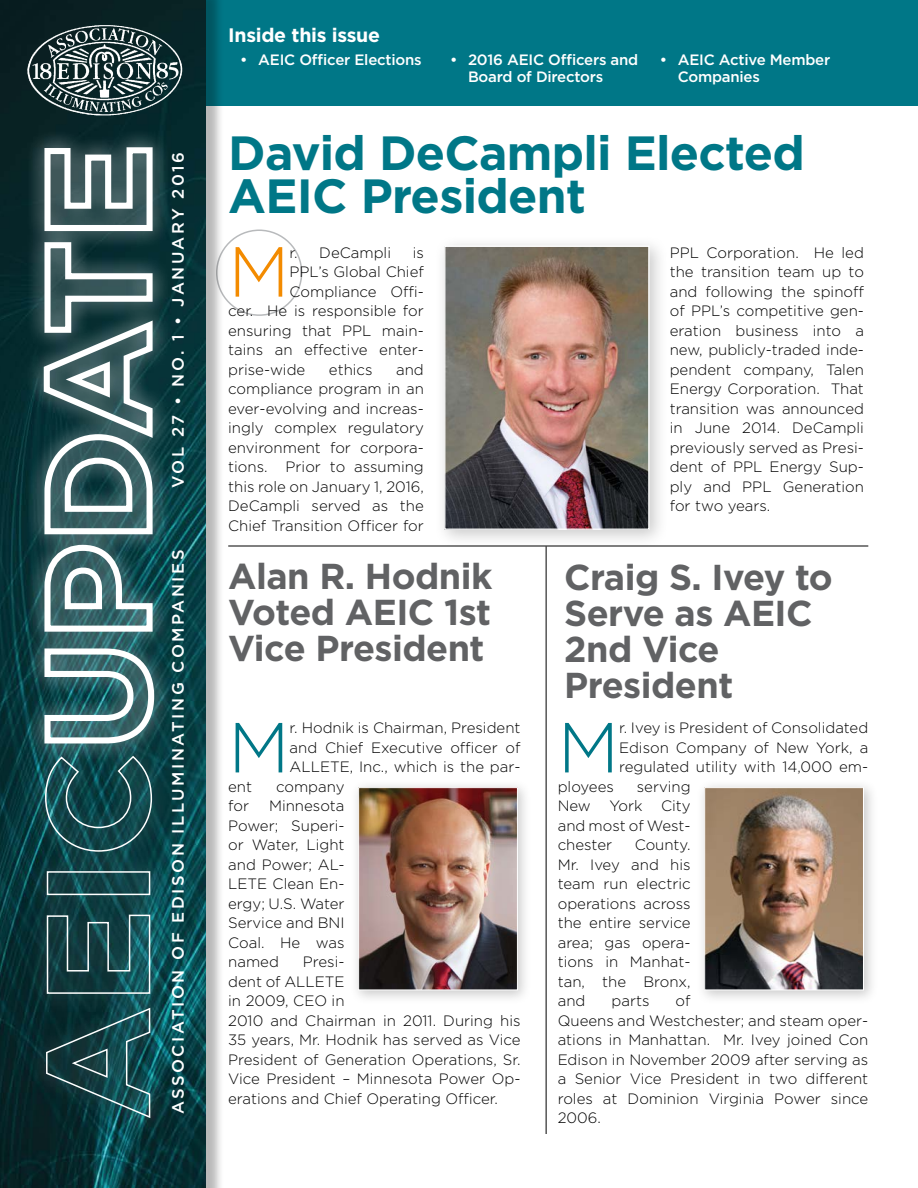
<style>
.page{position:relative;width:918px;height:1188px;background:#fff}
.page>*{position:absolute;margin:0;border:0;box-sizing:border-box;transform-origin:0 0}
.t1{font:300 70.65px "Gotham";color:#007787}
.t2{font:300 70.65px "Gotham";color:#f38b00}
.t3{font:700 48px/43.5px "Gotham";letter-spacing:-.015em;color:#007787}
.t4{font:700 36px/36px "Gotham";letter-spacing:-.015em;color:#616264;text-align:justify}
.t5{font:700 19.5px "Gotham";letter-spacing:-.015em;color:#fff}
.t6{font:500 16.5px "Gotham";letter-spacing:.15em;color:#fff}
.t7{font:300 15px/19.5px "Gotham";color:#000;text-align:justify}
.t8{font:500 15px/16.5px "Gotham";letter-spacing:-.015em;color:#fff}
</style>
<div class="page">
<div style="left:197px;top:0;width:721px;height:106px;background:#007787"></div>
<div style="left:216px;top:229px;width:86px;height:87px;border:2px solid #b8babc;border-radius:50%"></div>
<div style="left:0;top:0;width:225px;height:1188px;background:#000;opacity:.28"></div>
<img style="left:0;top:0;width:206px;height:1188px">
<img style="left:19px;top:15px;width:172px;height:109px">
<div style="left:25px;top:129px;width:148px;height:1006px;background:#fff;opacity:.75"></div>
<svg style="left:45px;top:1007px;width:107px;height:112px;background:#1d4a4e"></svg>
<svg style="left:46px;top:914px;width:105px;height:81px;background:#2a565a"></svg>
<div style="left:47px;top:871px;width:103px;height:24px;border:2px solid #fff"></div>
<svg style="left:44px;top:755px;width:109px;height:97px;background:#1f5358"></svg>
<svg style="left:41px;top:645px;width:116px;height:102px"></svg>
<svg style="left:41px;top:144px;width:117px;height:491px"></svg>
<div style="left:433px;top:235px;width:235px;height:314px;background:#000;opacity:.21"></div>
<img style="left:446px;top:248px;width:202px;height:280px">
<div style="left:444px;top:246px;width:206px;height:284px;border:1px solid #fff"></div>
<hr style="left:228px;top:546px;width:640px;height:1px;background:#000">
<hr style="left:546px;top:546px;width:1px;height:588px;background:#000">
<div style="left:696px;top:779px;width:182px;height:226px;background:#000;opacity:.21"></div>
<img style="left:706px;top:789px;width:156px;height:199px">
<div style="left:704px;top:787px;width:160px;height:203px;border:1px solid #fff"></div>
<div style="left:350px;top:779px;width:182px;height:226px;background:#000;opacity:.21"></div>
<img style="left:360px;top:789px;width:156px;height:199px">
<div style="left:358px;top:787px;width:160px;height:203px;border:1px solid #fff"></div>
<p class="t6" style="left:167px;top:488px;width:338px;rotate:-90deg">VOL 27 • NO. 1 • JANUARY 2016</p>
<p class="t6" style="left:167px;top:1114px;width:566px;rotate:-90deg">ASSOCIATION OF EDISON ILLUMINATING COMPANIES</p>
<h3 class="t5" style="left:228px;top:22px;width:153px">Inside this issue</h3>
<p class="t8" style="left:240px;top:52px;width:183px">• AEIC Officer Elections</p>
<p class="t8" style="left:468px;top:52px;width:172px;text-indent:-18px">• 2016 AEIC Officers and<br>Board of Directors</p>
<p class="t8" style="left:678px;top:52px;width:154px;text-indent:-18px">• AEIC Active Member<br>Companies</p>
<h2 class="t3" style="left:228px;top:131px;width:578px">David DeCampli Elected<br>AEIC President</h2>
<h1 class="t2" style="left:228px;top:227px;width:63px">M</h1>
<p class="t7" style="left:290px;top:242px;width:103px">r. DeCampli</p>
<p class="t7" style="left:413px;top:242px;width:13px">is</p>
<p class="t7" style="left:290px;top:262px;width:136px">PPL’s Global Chief</p>
<p class="t7" style="left:290px;top:281px;width:136px">Compliance Offi-</p>
<p class="t7" style="left:228px;top:301px;width:197px">cer. He is responsible for</p>
<p class="t7" style="left:228px;top:320px;width:197px">ensuring that PPL main-</p>
<p class="t7" style="left:228px;top:340px;width:197px">tains an effective enter-</p>
<p class="t7" style="left:228px;top:359px;width:79px">prise-wide</p>
<p class="t7" style="left:329px;top:359px;width:45px">ethics</p>
<p class="t7" style="left:228px;top:359px;width:197px;text-indent:168px">and compliance program in an ever-evolving and increas&shy;ingly complex regulatory environment for corpora&shy;tions. Prior to assuming this role on January 1, 2016, DeCampli served as the Chief Transition Officer for</p>
<p class="t7" style="left:670px;top:242px;width:196px">PPL Corporation. He led the transition team up to and following the spinoff of PPL’s competitive gen&shy;eration business into a new, publicly-traded inde&shy;pendent company, Talen Energy Corporation. That transition was announced in June 2014. DeCampli previously served as Presi&shy;dent of PPL Energy Sup&shy;ply and PPL Generation for two years.</p>
<h3 class="t4" style="left:228px;top:558px;width:266px">Alan R. Hodnik Voted AEIC 1st Vice President</h3>
<h3 class="t4" style="left:564px;top:559px;width:270px;text-align:left">Craig S. Ivey to<br>Serve as AEIC<br>2nd Vice<br>President</h3>
<h1 class="t1" style="left:558px;top:703px;width:63px">M</h1>
<p class="t7" style="left:619px;top:718px;width:251px">r. Ivey is President of Consolidated Edison Company of New York, a regulated utility with 14,000 em-</p>
<p class="t7" style="left:558px;top:776px;width:58px">ployees</p>
<h1 class="t1" style="left:228px;top:703px;width:63px">M</h1>
<p class="t7" style="left:290px;top:718px;width:232px">r. Hodnik is Chairman, President and Chief Executive officer of ALLETE, Inc., which is the par-</p>
<p class="t7" style="left:228px;top:776px;width:25px">ent</p>
<p class="t7" style="left:276px;top:776px;width:70px">company</p>
<p class="t7" style="left:228px;top:796px;width:22px">for</p>
<p class="t7" style="left:558px;top:776px;width:134px;text-indent:79px">serving New York City and most of West&shy;chester</p>
<p class="t7" style="left:228px;top:796px;width:118px;text-indent:41px">Minnesota Power; Superi&shy;or Water, Light and Power; AL-LETE Clean En&shy;ergy; U.S. Water Service and BNI Coal. He was named</p>
<p class="t7" style="left:558px;top:835px;width:134px;text-indent:77px">County.<br>Mr. Ivey and his team run electric operations across the entire service area; gas opera&shy;tions in Manhat&shy;tan, the Bronx, and</p>
<p class="t7" style="left:228px;top:952px;width:294px;text-align:left;text-indent:75px">Presi-<br>dent of ALLETE<br>in 2009, CEO in<br>2010 and Chairman in 2011. During his<br>35 years, Mr. Hodnik has served as Vice<br>President of Generation Operations, Sr.<br>Vice President – Minnesota Power Op&shy;erations and Chief Operating Officer.</p>
<p class="t7" style="left:558px;top:991px;width:312px;text-align:left;text-indent:118px">of<br>Queens and Westchester; and steam oper&shy;ations in Manhattan. Mr. Ivey joined Con<br>Edison in November 2009 after serving as a Senior Vice President in two different roles at Dominion Virginia Power since<br>2006.</p>
<p class="t7" style="left:612px;top:991px;width:39px">parts</p>
</div>
